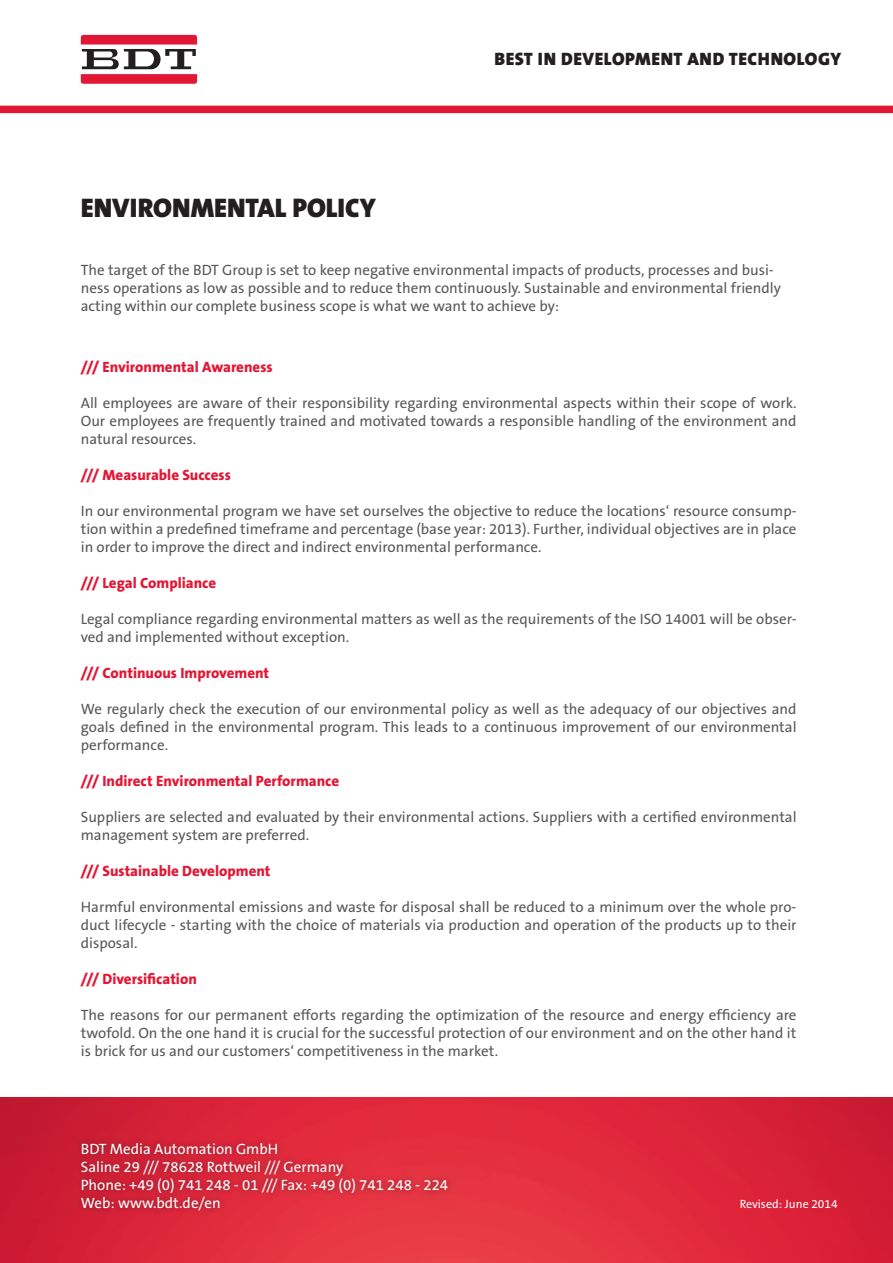
<style>
.page{position:relative;width:893px;height:1263px;background:#fff}
.page>*{position:absolute;margin:0;border:0;box-sizing:border-box;transform-origin:0 0}
.t1{font:900 27px "The Sans B9";color:#231f20}
.t2{font:900 18px "The Sans B9";letter-spacing:.03em;color:#231f20}
.t3{font:15px/18px "The Sans B5 Plain";color:#57585a;text-align:justify}
.t4{font:800 15px "The Sans B8";color:#e21735}
.t5{font:15px/18px "The Sans B5 Plain";color:#fff}
.t6{font:12px "The Sans B5 Plain";color:#fff}
</style>
<div class="page">
<svg style="left:81px;top:35px;width:116px;height:49px"></svg>
<img style="left:0;top:1097px;width:893px;height:166px">
<div style="left:0;top:106px;width:893px;height:7px;background:#e21735"></div>
<div style="left:75px;top:1136px;width:380px;height:81px;background:#231f20;opacity:.5"></div>
<h1 class="t1" style="left:81px;top:193px;width:296px">ENVIRONMENTAL POLICY</h1>
<p class="t2" style="left:494px;top:49px;width:348px">BEST IN DEVELOPMENT AND TECHNOLOGY</p>
<p class="t3" style="left:81px;top:261px;width:702px;text-align:left">The target of the BDT Group is set to keep negative environmental impacts of products, processes and busi&shy;ness operations as low as possible and to reduce them continuously. Sustainable and environmental friendly acting within our complete business scope is what we want to achieve by:</p>
<p class="t4" style="left:81px;top:358px;width:193px">/// Environmental Awareness</p>
<p class="t3" style="left:81px;top:394px;width:717px">All employees are aware of their responsibility regarding environmental aspects within their scope of work.<br>Our employees are frequently trained and motivated towards a responsible handling of the environment and natural resources.</p>
<p class="t4" style="left:81px;top:466px;width:152px">/// Measurable Success</p>
<p class="t3" style="left:81px;top:502px;width:717px">In our environmental program we have set ourselves the objective to reduce the locations‘ resource consump&shy;tion within a predefined timeframe and percentage (base year: 2013). Further, individual objectives are in place in order to improve the direct and indirect environmental performance.</p>
<p class="t4" style="left:81px;top:574px;width:137px">/// Legal Compliance</p>
<p class="t3" style="left:81px;top:610px;width:717px">Legal compliance regarding environmental matters as well as the requirements of the ISO 14001 will be obser&shy;ved and implemented without exception.</p>
<p class="t4" style="left:81px;top:664px;width:190px">/// Continuous Improvement</p>
<p class="t3" style="left:81px;top:700px;width:717px">We regularly check the execution of our environmental policy as well as the adequacy of our objectives and goals defined in the environmental program. This leads to a continuous improvement of our environmental performance.</p>
<p class="t4" style="left:81px;top:772px;width:260px">/// Indirect Environmental Performance</p>
<p class="t3" style="left:81px;top:808px;width:717px">Suppliers are selected and evaluated by their environmental actions. Suppliers with a certified environmental management system are preferred.</p>
<p class="t4" style="left:81px;top:862px;width:191px">/// Sustainable Development</p>
<p class="t3" style="left:81px;top:898px;width:717px">Harmful environmental emissions and waste for disposal shall be reduced to a minimum over the whole pro&shy;duct lifecycle - starting with the choice of materials via production and operation of the products up to their disposal.</p>
<p class="t4" style="left:81px;top:970px;width:118px">/// Diversification</p>
<p class="t3" style="left:81px;top:1006px;width:717px">The reasons for our permanent efforts regarding the optimization of the resource and energy efficiency are twofold. On the one hand it is crucial for the successful protection of our environment and on the other hand it is brick for us and our customers‘ competitiveness in the market.</p>
<p class="t5" style="left:81px;top:1140px;width:369px">BDT Media Automation GmbH<br>Saline 29 /// 78628 Rottweil /// Germany<br>Phone: +49 (0) 741 248 - 01 /// Fax: +49 (0) 741 248 - 224<br>Web: www.bdt.de/en</p>
<p class="t6" style="left:740px;top:1197px;width:100px">Revised: June 2014</p>
</div>
